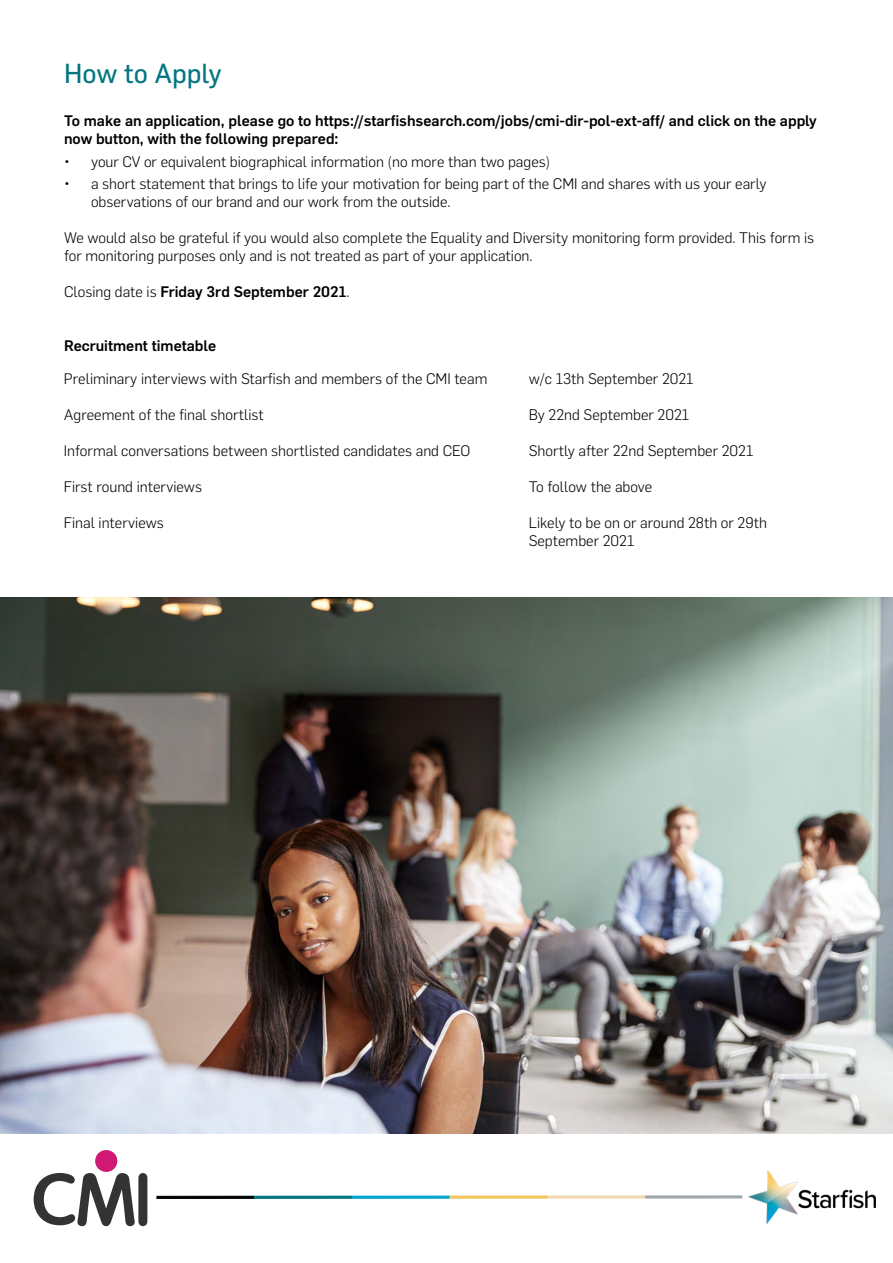
<style>
.page{position:relative;width:893px;height:1263px;background:#fff}
.page>*{position:absolute;margin:0;border:0;box-sizing:border-box;transform-origin:0 0}
.t1{font:27px "Flama";color:#037681}
.t2{font:300 15px/18px "Flama";color:#000}
.t3{font:500 15px/18px "Flama";color:#000}
.s1{font-weight:300}
</style>
<div class="page">
<svg style="left:34px;top:1150px;width:113px;height:76px"></svg>
<img style="left:156px;top:1195px;width:586px;height:4px">
<img style="left:748px;top:1171px;width:127px;height:52px">
<img style="left:0;top:597px;width:893px;height:536px">
<p class="t1" style="left:64px;top:57px;width:159px">How to Apply</p>
<p class="t3" style="left:64px;top:111px;width:754px">To make an application, please go to https://starfishsearch.com/jobs/cmi-dir-pol-ext-aff/ and click on the apply now button, with the following prepared:</p>
<p class="t2" style="left:64px;top:151px;width:488px">• your CV or equivalent biographical information (no more than two pages)</p>
<p class="t2" style="left:91px;top:174px;width:677px;text-indent:-27px">• a short statement that brings to life your motivation for being part of the CMI and shares with us your early observations of our brand and our work from the outside.</p>
<p class="t2" style="left:64px;top:228px;width:752px">We would also be grateful if you would also complete the Equality and Diversity monitoring form provided. This form is for monitoring purposes only and is not treated as part of your application.</p>
<p class="t3" style="left:64px;top:281px;width:287px"><span class="s1">Closing date is</span> Friday 3rd September 2021<span class="s1">.</span></p>
<p class="t3" style="left:64px;top:335px;width:154px">Recruitment timetable</p>
<p class="t2" style="left:64px;top:369px;width:425px">Preliminary interviews with Starfish and members of the CMI team</p>
<p class="t2" style="left:64px;top:405px;width:201px">Agreement of the final shortlist</p>
<p class="t2" style="left:64px;top:441px;width:408px">Informal conversations between shortlisted candidates and CEO</p>
<p class="t2" style="left:64px;top:477px;width:140px">First round interviews</p>
<p class="t2" style="left:64px;top:513px;width:102px">Final interviews</p>
<p class="t2" style="left:529px;top:369px;width:166px">w/c 13th September 2021</p>
<p class="t2" style="left:529px;top:405px;width:162px">By 22nd September 2021</p>
<p class="t2" style="left:529px;top:441px;width:226px">Shortly after 22nd September 2021</p>
<p class="t2" style="left:529px;top:477px;width:125px">To follow the above</p>
<p class="t2" style="left:529px;top:513px;width:240px">Likely to be on or around 28th or 29th<br>September 2021</p>
</div>
